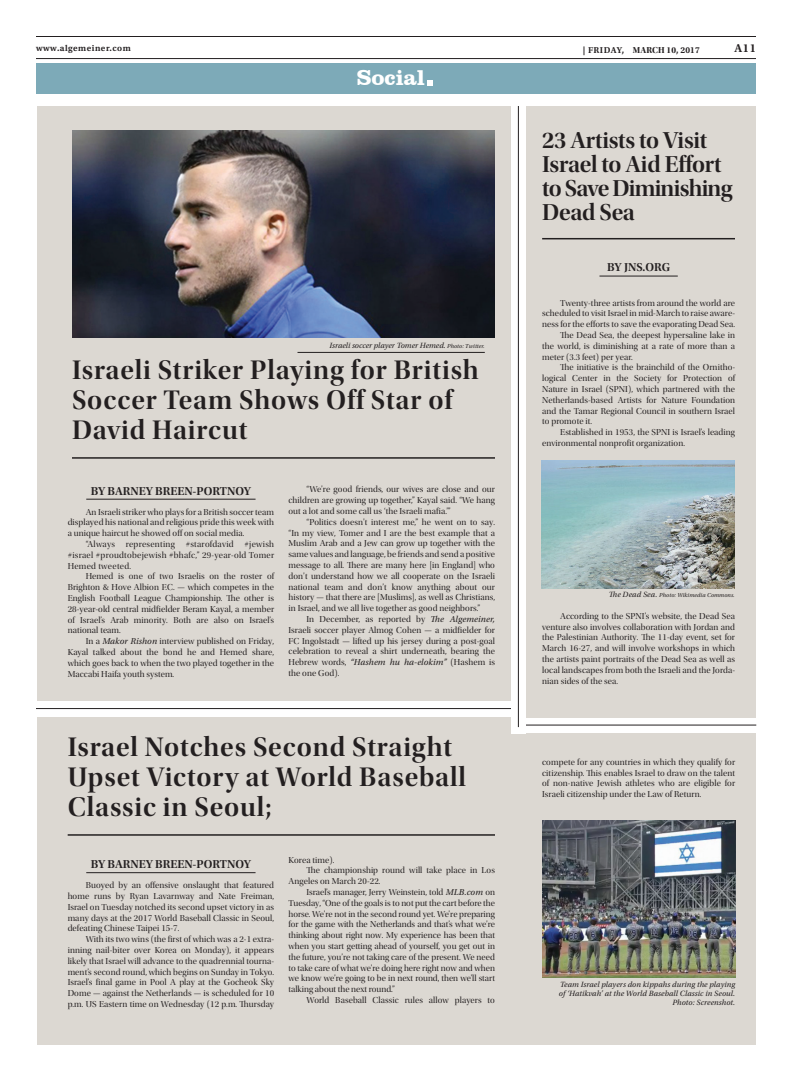
<style>
.page{position:relative;width:792px;height:1080px;background:#fff}
.page>*{position:absolute;margin:0;border:0;box-sizing:border-box;transform-origin:0 0}
.t1{font:semi-condensed 53px "College";color:#fff}
.t2{font:28px/30px "Utopia Std Semibold Disp";letter-spacing:.03em;color:#231f20}
.t3{font:24px/24px "Utopia Std Semibold Disp";letter-spacing:-.01em;color:#231f20}
.t4{font:700 22px "Clarendon BT";color:#fff}
.t5{font:12px "Utopia Std Semibold Subh";color:#231f20}
.t6{font:12px "Utopia Std Semibold Capt";color:#231f20}
.t7{font:9px/10.8px "Utopia Std Disp";letter-spacing:.01em;color:#231f20;text-align:justify}
.t8{font:9px "Utopia Std Semibold Capt";letter-spacing:.03em;color:#231f20}
.t9{font:9px "Utopia Std Semibold Capt";letter-spacing:.05em;color:#231f20}
.t10{font:italic 8px/9px "Utopia Std";letter-spacing:.01em;color:#231f20;text-align:right}
.t11{font:italic 6px "Utopia Std";letter-spacing:.01em;color:#231f20}
.s1{font-size:9.3px}
.s2{font-family:"Utopia Std Bold Disp"}
.s3{font-size:6px}
.s4{font-family:"Utopia Std";font-style:italic}
.s5{font-size:8px}
</style>
<div class="page">
<div style="left:507px;top:106px;width:249px;height:938px;background:#dcd8d2"></div>
<div style="left:37px;top:106px;width:474px;height:939px;background:#dcd8d2"></div>
<div style="left:36px;top:701px;width:482px;height:15px;background:#fff"></div>
<hr style="left:36px;top:708px;width:482px;height:1px;background:#231f20">
<hr style="left:542px;top:238px;width:193px;height:1px;background:#231f20">
<hr style="left:72px;top:457px;width:423px;height:2px;background:#231f20">
<hr style="left:68px;top:834px;width:427px;height:2px;background:#231f20">
<hr style="left:298px;top:352px;width:187px;height:1px;background:#231f20">
<img style="left:72px;top:130px;width:423px;height:207px">
<div style="left:511px;top:718px;width:245px;height:14px;background:#fff"></div>
<hr style="left:511px;top:725px;width:245px;height:1px;background:#231f20">
<div style="left:511px;top:106px;width:15px;height:627px;background:#fff"></div>
<hr style="left:518px;top:106px;width:1px;height:621px;background:#231f20">
<hr style="left:86px;top:873px;width:170px;height:1px;background:#231f20">
<hr style="left:86px;top:499px;width:170px;height:1px;background:#231f20">
<hr style="left:599px;top:276px;width:79px;height:1px;background:#231f20">
<div style="left:36px;top:64px;width:720px;height:30px;background:#7daab8"></div>
<hr style="left:36px;top:36px;width:720px;height:1px;background:#231f20">
<hr style="left:36px;top:58px;width:720px;height:1px;background:#231f20">
<img style="left:542px;top:460px;width:193px;height:129px">
<img style="left:542px;top:821px;width:193px;height:156px">
<p class="t9" style="left:36px;top:43px;width:96px">www.algemeiner.com</p>
<h3 class="t6" style="left:734px;top:41px;width:23px">A11</h3>
<h3 class="t4" style="left:357px;top:64px;width:70px">Social</h3>
<h1 class="t1" style="left:425px;top:41px;width:12px">.</h1>
<p class="t8" style="left:583px;top:45px;width:118px"><span class="s1">|</span> FRIDAY, <span class="s2">MARCH 10</span>, 2017</p>
<h3 class="t3" style="left:542px;top:128px;width:192px">23 Artists to Visit<br>Israel to Aid Effort to Save Diminishing<br>Dead Sea</h3>
<p class="t10" style="left:330px;top:341px;width:157px">Israeli soccer player Tomer Hemed. <span class="s3">Photo: Twitter.</span></p>
<h2 class="t2" style="left:72px;top:355px;width:408px">Israeli Striker Playing for British<br>Soccer Team Shows Off Star of<br>David Haircut</h2>
<h3 class="t5" style="left:91px;top:484px;width:162px">BY BARNEY BREEN-PORTNOY</h3>
<p class="t7" style="left:68px;top:507px;width:208px;text-indent:18px">An Israeli striker who plays for a British soccer team displayed his national and religious pride this week with a unique haircut he showed off on social media.</p>
<p class="t7" style="left:68px;top:539px;width:208px;text-indent:18px">“Always representing #starofdavid #jewish #israel #proudtobejewish #bhafc,” 29-year-old Tomer Hemed tweeted.</p>
<p class="t7" style="left:68px;top:571px;width:208px;text-indent:18px">Hemed is one of two Israelis on the roster of Brighton &amp; Hove Albion F.C. — which competes in the English Football League Championship. The other is 28-year-old central midfielder Beram Kayal, a member of Israel’s Arab minority. Both are also on Israel’s national team.</p>
<p class="t7" style="left:68px;top:636px;width:208px;text-indent:18px">In a <span class="s4">Makor Rishon</span> interview published on Friday, Kayal talked about the bond he and Hemed share, which goes back to when the two played together in the Maccabi Haifa youth system.</p>
<p class="t7" style="left:289px;top:484px;width:208px;text-indent:18px">“We’re good friends, our wives are close and our children are growing up together,” Kayal said. “We hang out a lot and some call us ‘the Israeli mafia.’”</p>
<p class="t7" style="left:289px;top:517px;width:208px;text-indent:18px">“Politics doesn’t interest me,” he went on to say. “In my view, Tomer and I are the best example that a Muslim Arab and a Jew can grow up together with the same values and language, be friends and send a positive message to all. There are many here [in England] who don’t understand how we all cooperate on the Israeli national team and don’t know anything about our history — that there are [Muslims], as well as Christians, in Israel, and we all live together as good neighbors.”</p>
<p class="t7" style="left:289px;top:614px;width:208px;text-indent:18px">In December, as reported by <span class="s4">The Algemeiner, </span>Israeli soccer player Almog Cohen — a midfielder for FC Ingolstadt — lifted up his jersey during a post-goal celebration to reveal a shirt underneath, bearing the Hebrew words, <span class="s4">“Hashem hu ha-elokim”</span> (Hashem is the one God).</p>
<h2 class="t2" style="left:68px;top:732px;width:400px">Israel Notches Second Straight<br>Upset Victory at World Baseball<br>Classic in Seoul;</h2>
<h3 class="t5" style="left:91px;top:858px;width:162px">BY BARNEY BREEN-PORTNOY</h3>
<p class="t7" style="left:68px;top:880px;width:208px;text-indent:18px">Buoyed by an offensive onslaught that featured home runs by Ryan Lavarnway and Nate Freiman, Israel on Tuesday notched its second upset victory in as many days at the 2017 World Baseball Classic in Seoul, defeating Chinese Taipei 15-7.</p>
<p class="t7" style="left:68px;top:934px;width:208px;text-indent:18px">With its two wins (the first of which was a 2-1 extra&shy;inning nail-biter over Korea on Monday), it appears likely that Israel will advance to the quadrennial tourna&shy;ment’s second round, which begins on Sunday in Tokyo.<br>Israel’s final game in Pool A play at the Gocheok Sky Dome — against the Netherlands — is scheduled for 10 p.m. US Eastern time on Wednesday (12 p.m. Thursday</p>
<p class="t7" style="left:289px;top:855px;width:47px">Korea time).</p>
<p class="t7" style="left:307px;top:865px;width:190px">The championship round will take place in Los</p>
<p class="t7" style="left:289px;top:876px;width:94px">Angeles on March 20-22.</p>
<p class="t7" style="left:307px;top:887px;width:190px">Israel’s manager, Jerry Weinstein, told <span class="s4">MLB.com</span> on</p>
<p class="t7" style="left:289px;top:898px;width:208px">Tuesday, “One of the goals is to not put the cart before the</p>
<p class="t7" style="left:289px;top:909px;width:208px">horse. We’re not in the second round yet. We’re preparing</p>
<p class="t7" style="left:289px;top:919px;width:208px">for the game with the Netherlands and that’s what we’re</p>
<p class="t7" style="left:289px;top:930px;width:208px">thinking about right now. My experience has been that</p>
<p class="t7" style="left:289px;top:941px;width:208px">when you start getting ahead of yourself, you get out in</p>
<p class="t7" style="left:289px;top:952px;width:208px">the future, you’re not taking care of the present. We need</p>
<p class="t7" style="left:289px;top:963px;width:208px">to take care of what we’re doing here right now and when</p>
<p class="t7" style="left:289px;top:973px;width:208px">we know we’re going to be in next round, then we’ll start</p>
<p class="t7" style="left:289px;top:984px;width:108px">talking about the next round.”</p>
<p class="t7" style="left:307px;top:995px;width:190px">World Baseball Classic rules allow players to</p>
<h3 class="t5" style="left:607px;top:261px;width:64px">BY JNS.ORG</h3>
<p class="t7" style="left:560px;top:297px;width:176px">Twenty-three artists from around the world are</p>
<p class="t7" style="left:542px;top:308px;width:194px">scheduled to visit Israel in mid-March to raise aware-</p>
<p class="t7" style="left:542px;top:319px;width:194px">ness for the efforts to save the evaporating Dead Sea.</p>
<p class="t7" style="left:560px;top:330px;width:176px">The Dead Sea, the deepest hypersaline lake in</p>
<p class="t7" style="left:542px;top:341px;width:194px">the world, is diminishing at a rate of more than a</p>
<p class="t7" style="left:542px;top:351px;width:92px">meter (3.3 feet) per year.</p>
<p class="t7" style="left:560px;top:362px;width:176px">The initiative is the brainchild of the Ornitho-</p>
<p class="t7" style="left:542px;top:373px;width:194px">logical Center in the Society for Protection of</p>
<p class="t7" style="left:542px;top:384px;width:194px">Nature in Israel (SPNI), which partnered with the</p>
<p class="t7" style="left:542px;top:395px;width:194px">Netherlands-based Artists for Nature Foundation</p>
<p class="t7" style="left:542px;top:405px;width:194px">and the Tamar Regional Council in southern Israel</p>
<p class="t7" style="left:542px;top:416px;width:51px">to promote it.</p>
<p class="t7" style="left:560px;top:427px;width:176px">Established in 1953, the SPNI is Israel’s leading</p>
<p class="t7" style="left:542px;top:438px;width:144px">environmental nonprofit organization.</p>
<p class="t11" style="left:609px;top:592px;width:127px"><span class="s5">The Dead Sea.</span> Photo: Wikimedia Commons.</p>
<p class="t7" style="left:542px;top:611px;width:194px;text-indent:18px">According to the SPNI’s website, the Dead Sea venture also involves collaboration with Jordan and the Palestinian Authority. The 11-day event, set for March 16-27, and will involve workshops in which the artists paint portraits of the Dead Sea as well as local landscapes from both the Israeli and the Jorda&shy;nian sides of the sea.</p>
<p class="t7" style="left:542px;top:757px;width:194px">compete for any countries in which they qualify for citizenship. This enables Israel to draw on the talent of non-native Jewish athletes who are eligible for Israeli citizenship under the Law of Return.</p>
<p class="t10" style="left:559px;top:980px;width:178px">Team Israel players don kippahs during the playing of ‘Hatikvah’ at the World Baseball Classic in Seoul.<br>Photo: Screenshot.</p>
</div>
